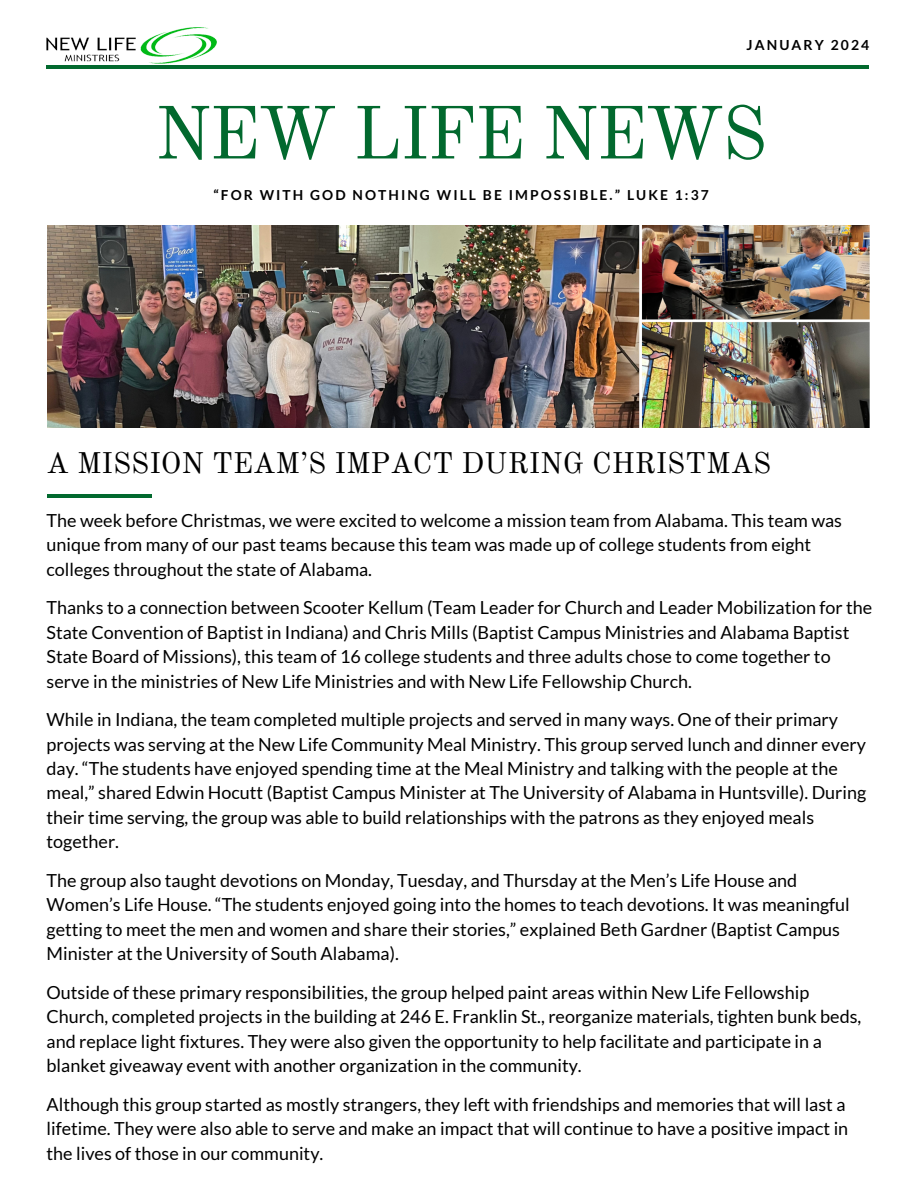
<style>
.page{position:relative;width:918px;height:1188px;background:#fff}
.page>*{position:absolute;margin:0;border:0;box-sizing:border-box;transform-origin:0 0}
.t1{font:73.8px "Old Standard";letter-spacing:-.03em;color:#02692e}
.t2{font:29.25px "Old Standard";color:#000}
.t3{font:18px/24.5px "Lato";color:#000}
.t4{font:700 13.95px "Lato";letter-spacing:.15em;color:#000}
.t5{font:700 13.8px "Lato";letter-spacing:.15em;color:#000}
</style>
<div class="page">
<img style="left:48px;top:226px;width:822px;height:201px">
<hr style="left:47px;top:65px;width:822px;height:4px;background:#02692e">
<img style="left:47px;top:27px;width:169px;height:36px">
<hr style="left:48px;top:494px;width:104px;height:3px;background:#02692e">
<p class="t4" style="left:747px;top:36px;width:124px">JANUARY 2024</p>
<p class="t1" style="left:155px;top:88px;width:614px">NEW LIFE NEWS</p>
<p class="t5" style="left:213px;top:187px;width:497px">“FOR WITH GOD NOTHING WILL BE IMPOSSIBLE.” LUKE 1:37</p>
<p class="t2" style="left:47px;top:445px;width:726px">A MISSION TEAM’S IMPACT DURING CHRISTMAS</p>
<p class="t3" style="left:47px;top:507px;width:797px">The week before Christmas, we were excited to welcome a mission team from Alabama. This team was unique from many of our past teams because this team was made up of college students from eight colleges throughout the state of Alabama.</p>
<p class="t3" style="left:47px;top:595px;width:827px">Thanks to a connection between Scooter Kellum (Team Leader for Church and Leader Mobilization for the State Convention of Baptist in Indiana) and Chris Mills (Baptist Campus Ministries and Alabama Baptist State Board of Missions), this team of 16 college students and three adults chose to come together to serve in the ministries of New Life Ministries and with New Life Fellowship Church.</p>
<p class="t3" style="left:47px;top:707px;width:821px">While in Indiana, the team completed multiple projects and served in many ways. One of their primary projects was serving at the New Life Community Meal Ministry. This group served lunch and dinner every day. “The students have enjoyed spending time at the Meal Ministry and talking with the people at the meal,” shared Edwin Hocutt (Baptist Campus Minister at The University of Alabama in Huntsville). During their time serving, the group was able to build relationships with the patrons as they enjoyed meals together.</p>
<p class="t3" style="left:47px;top:868px;width:805px">The group also taught devotions on Monday, Tuesday, and Thursday at the Men’s Life House and Women’s Life House. “The students enjoyed going into the homes to teach devotions. It was meaningful getting to meet the men and women and share their stories,” explained Beth Gardner (Baptist Campus Minister at the University of South Alabama).</p>
<p class="t3" style="left:47px;top:980px;width:816px">Outside of these primary responsibilities, the group helped paint areas within New Life Fellowship Church, completed projects in the building at 246 E. Franklin St., reorganize materials, tighten bunk beds, and replace light fixtures. They were also given the opportunity to help facilitate and participate in a blanket giveaway event with another organization in the community.</p>
<p class="t3" style="left:47px;top:1092px;width:803px">Although this group started as mostly strangers, they left with friendships and memories that will last a lifetime. They were also able to serve and make an impact that will continue to have a positive impact in the lives of those in our community.</p>
</div>
